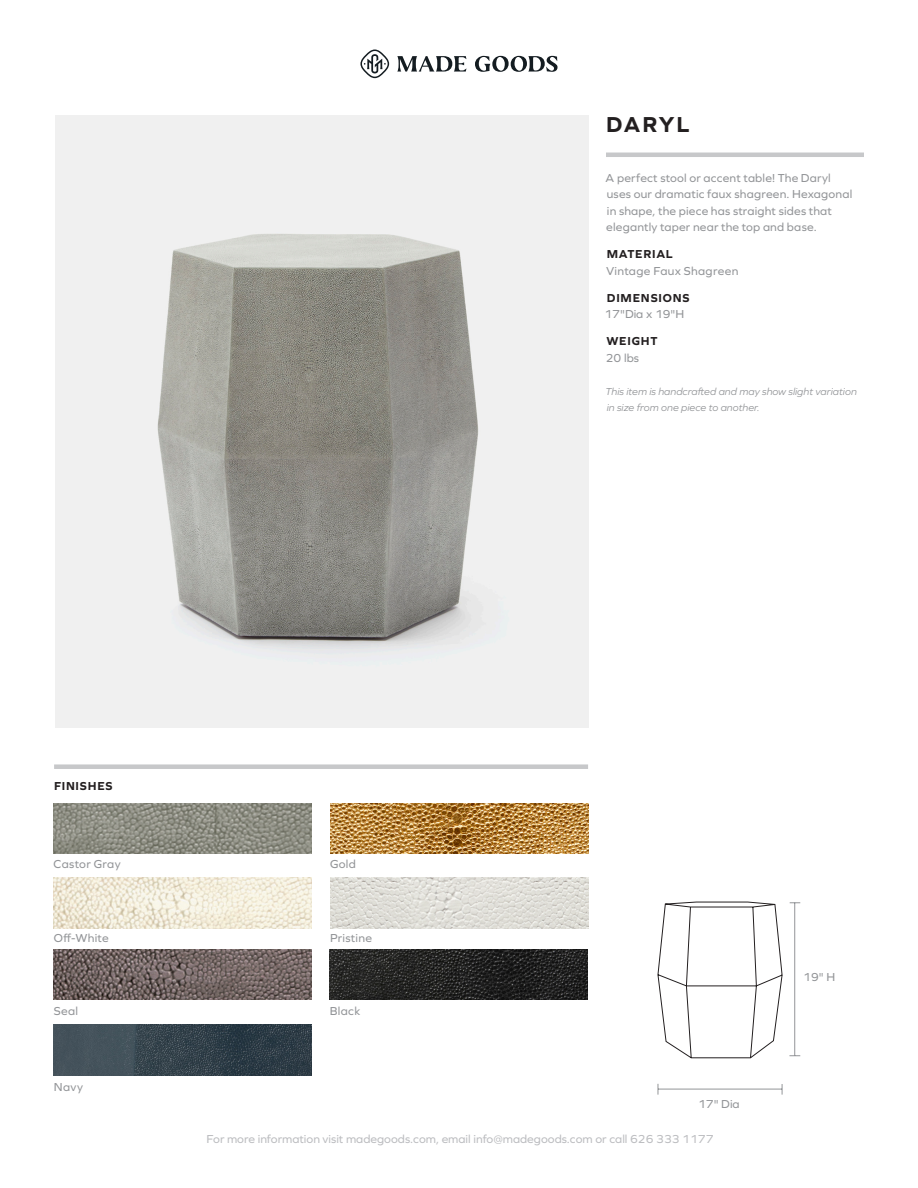
<style>
.page{position:relative;width:918px;height:1188px;background:#fff}
.page>*{position:absolute;margin:0;border:0;box-sizing:border-box;transform-origin:0 0}
.t1{font:700 22.5px "Graphie";letter-spacing:.075em;color:#231f20}
.t2{font:12px/16.5px "Graphie";letter-spacing:.015em;color:#939598}
.t3{font:12px "Graphie";color:#bcbdc0}
.t4{font:700 12px "Graphie";letter-spacing:.065em;color:#231f20}
.t5{font:italic 10.5px/16.5px "Graphie";color:#939598}
</style>
<div class="page">
<hr style="left:606px;top:153px;width:258px;height:4px;background:#c7c8ca">
<svg style="left:397px;top:56px;width:161px;height:16px"></svg>
<svg style="left:360px;top:50px;width:29px;height:28px"></svg>
<img style="left:55px;top:116px;width:533px;height:612px">
<div style="left:54px;top:764px;width:534px;height:5px;background:#c7c8ca"></div>
<img style="left:330px;top:803px;width:258px;height:51px">
<img style="left:54px;top:803px;width:258px;height:51px">
<hr style="left:794px;top:903px;width:1px;height:153px;background:#939598">
<img style="left:54px;top:878px;width:258px;height:50px">
<img style="left:330px;top:878px;width:258px;height:50px">
<img style="left:54px;top:950px;width:258px;height:50px">
<img style="left:330px;top:950px;width:258px;height:50px">
<img style="left:54px;top:1025px;width:258px;height:50px">
<svg style="left:657px;top:901px;width:126px;height:158px"></svg>
<hr style="left:658px;top:1089px;width:124px;height:1px;background:#939598">
<h1 class="t1" style="left:606px;top:112px;width:85px">DARYL</h1>
<p class="t4" style="left:54px;top:779px;width:60px">FINISHES</p>
<p class="t2" style="left:54px;top:855px;width:68px">Castor Gray</p>
<p class="t2" style="left:330px;top:855px;width:27px">Gold</p>
<p class="t2" style="left:54px;top:930px;width:56px">Off-White</p>
<p class="t2" style="left:330px;top:930px;width:44px">Pristine</p>
<p class="t2" style="left:54px;top:1003px;width:26px">Seal</p>
<p class="t2" style="left:330px;top:1003px;width:32px">Black</p>
<p class="t2" style="left:54px;top:1078px;width:31px">Navy</p>
<p class="t2" style="left:606px;top:169px;width:248px">A perfect stool or accent table! The Daryl uses our dramatic faux shagreen. Hexagonal in shape, the piece has straight sides that elegantly taper near the top and base.</p>
<p class="t4" style="left:607px;top:247px;width:67px">MATERIAL</p>
<p class="t2" style="left:606px;top:262px;width:134px">Vintage Faux Shagreen</p>
<p class="t4" style="left:607px;top:291px;width:84px">DIMENSIONS</p>
<p class="t2" style="left:605px;top:306px;width:81px">17"Dia x 19"H</p>
<p class="t4" style="left:607px;top:334px;width:52px">WEIGHT</p>
<p class="t2" style="left:606px;top:349px;width:35px">20 lbs</p>
<p class="t5" style="left:606px;top:383px;width:253px">This item is handcrafted and may show slight variation in size from one piece to another.</p>
<p class="t2" style="left:698px;top:1096px;width:43px">17" Dia</p>
<p class="t2" style="left:803px;top:968px;width:33px">19" H</p>
<p class="t3" style="left:207px;top:1132px;width:508px">For more information visit madegoods.com, email info@madegoods.com or call 626 333 1177</p>
</div>
